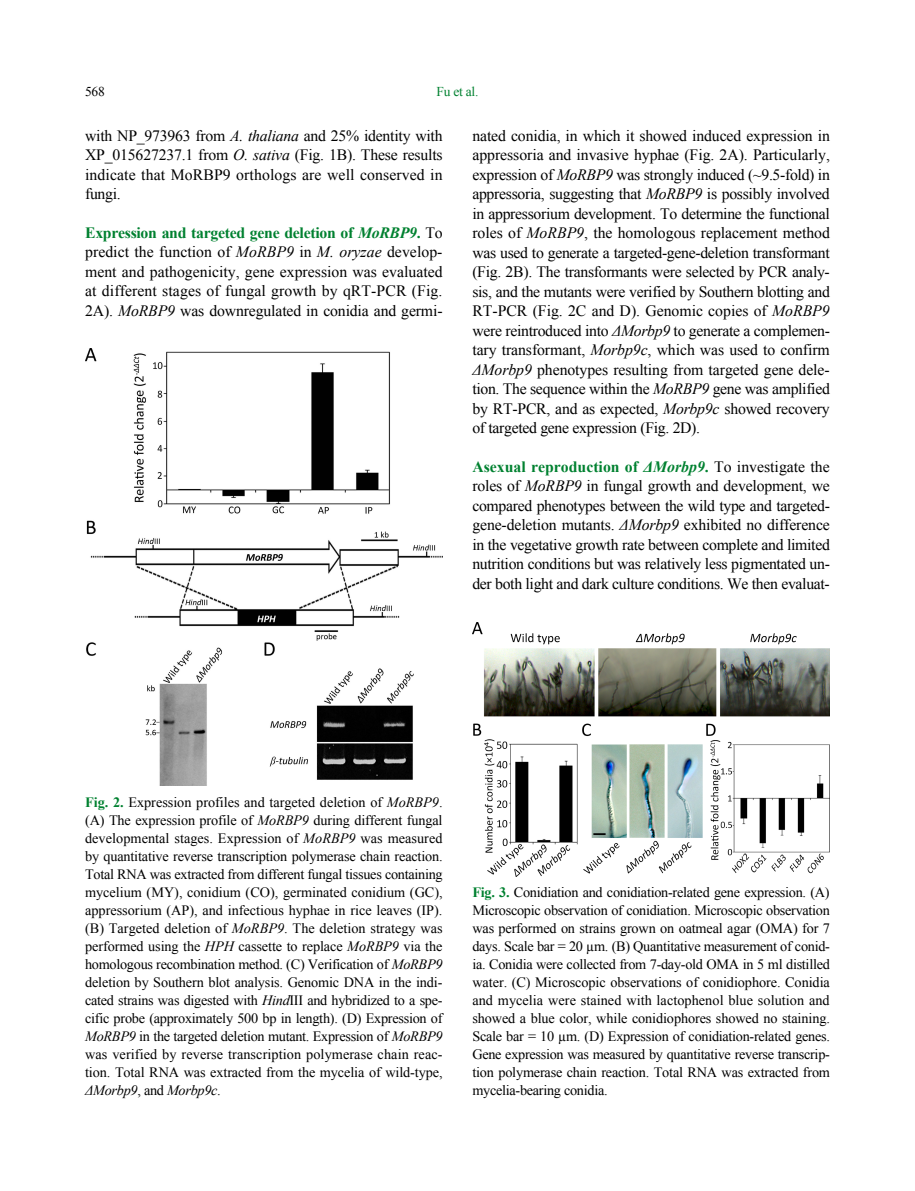
<style>
.page{position:relative;width:915px;height:1191px;background:#fff}
.page>*{position:absolute;margin:0;border:0;box-sizing:border-box;transform-origin:0 0}
.t1{font:15.75px/19.5px "Times New Roman";letter-spacing:-.015em;color:#000;text-align:justify}
.t2{font:14.25px/18px "Times New Roman";letter-spacing:-.01em;color:#000;text-align:justify}
.t3{font:13.5px "Times New Roman";color:#008130}
.t4{font:13.5px "Times New Roman";color:#000}
.s1{font-style:italic}
.s2{font-weight:700;color:#008130}
.s3{font-weight:700;font-style:italic;color:#008130}
</style>
<div class="page">
<img style="left:85px;top:349px;width:357px;height:436px">
<img style="left:472px;top:622px;width:357px;height:254px">
<p class="t4" style="left:85px;top:83px;width:21px">568</p>
<p class="t3" style="left:436px;top:83px;width:43px">Fu et al.</p>
<p class="t1" style="left:85px;top:125px;width:359px">with NP_973963 from <span class="s1">A. thaliana</span> and 25% identity with XP_015627237.1 from <span class="s1">O. sativa</span> (Fig. 1B). These results indicate that MoRBP9 orthologs are well conserved in fungi.</p>
<p class="t1" style="left:85px;top:223px;width:359px"><span class="s2">Expression and targeted gene deletion of</span> <span class="s3">MoRBP9</span><span class="s2">.</span> To predict the function of <span class="s1">MoRBP9</span> in <span class="s1">M. oryzae</span> develop&shy;ment and pathogenicity, gene expression was evaluated at different stages of fungal growth by qRT-PCR (Fig.<br>2A). <span class="s1">MoRBP9</span> was downregulated in conidia and germi-</p>
<p class="t1" style="left:472px;top:125px;width:359px">nated conidia, in which it showed induced expression in appressoria and invasive hyphae (Fig. 2A). Particularly, expression of <span class="s1">MoRBP9</span> was strongly induced (~9.5-fold) in appressoria, suggesting that <span class="s1">MoRBP9</span> is possibly involved in appressorium development. To determine the functional roles of <span class="s1">MoRBP9</span>, the homologous replacement method was used to generate a targeted-gene-deletion transformant (Fig. 2B). The transformants were selected by PCR analy&shy;sis, and the mutants were verified by Southern blotting and RT-PCR (Fig. 2C and D). Genomic copies of <span class="s1">MoRBP9 </span>were reintroduced into <span class="s1">ΔMorbp9</span> to generate a complemen&shy;tary transformant, <span class="s1">Morbp9c</span>, which was used to confirm <span class="s1">ΔMorbp9</span> phenotypes resulting from targeted gene dele&shy;tion. The sequence within the <span class="s1">MoRBP9</span> gene was amplified by RT-PCR, and as expected, <span class="s1">Morbp9c</span> showed recovery of targeted gene expression (Fig. 2D).</p>
<p class="t1" style="left:472px;top:456px;width:359px"><span class="s2">Asexual reproduction of</span> <span class="s3">ΔMorbp9</span><span class="s2">.</span> To investigate the roles of <span class="s1">MoRBP9</span> in fungal growth and development, we compared phenotypes between the wild type and targeted&shy;gene-deletion mutants. <span class="s1">ΔMorbp9</span> exhibited no difference in the vegetative growth rate between complete and limited nutrition conditions but was relatively less pigmentated un&shy;der both light and dark culture conditions. We then evaluat-</p>
<p class="t2" style="left:85px;top:793px;width:359px"><span class="s2">Fig. 2.</span> Expression profiles and targeted deletion of <span class="s1">MoRBP9</span>. (A) The expression profile of <span class="s1">MoRBP9</span> during different fungal developmental stages. Expression of <span class="s1">MoRBP9</span> was measured by quantitative reverse transcription polymerase chain reaction.<br>Total RNA was extracted from different fungal tissues containing mycelium (MY), conidium (CO), germinated conidium (GC), appressorium (AP), and infectious hyphae in rice leaves (IP). (B) Targeted deletion of <span class="s1">MoRBP9</span>. The deletion strategy was performed using the <span class="s1">HPH</span> cassette to replace <span class="s1">MoRBP9</span> via the homologous recombination method. (C) Verification of <span class="s1">MoRBP9 </span>deletion by Southern blot analysis. Genomic DNA in the indi&shy;cated strains was digested with <span class="s1">Hind</span>III and hybridized to a spe&shy;cific probe (approximately 500 bp in length). (D) Expression of <span class="s1">MoRBP9</span> in the targeted deletion mutant. Expression of <span class="s1">MoRBP9 </span>was verified by reverse transcription polymerase chain reac&shy;tion. Total RNA was extracted from the mycelia of wild-type, <span class="s1">ΔMorbp9</span>, and <span class="s1">Morbp9c</span>.</p>
<p class="t2" style="left:472px;top:882px;width:359px"><span class="s2">Fig. 3.</span> Conidiation and conidiation-related gene expression. (A)<br>Microscopic observation of conidiation. Microscopic observation was performed on strains grown on oatmeal agar (OMA) for 7 days. Scale bar = 20 µm. (B) Quantitative measurement of conid&shy;ia. Conidia were collected from 7-day-old OMA in 5 ml distilled water. (C) Microscopic observations of conidiophore. Conidia and mycelia were stained with lactophenol blue solution and showed a blue color, while conidiophores showed no staining.<br>Scale bar = 10 µm. (D) Expression of conidiation-related genes.<br>Gene expression was measured by quantitative reverse transcrip&shy;tion polymerase chain reaction. Total RNA was extracted from mycelia-bearing conidia.</p>
</div>
